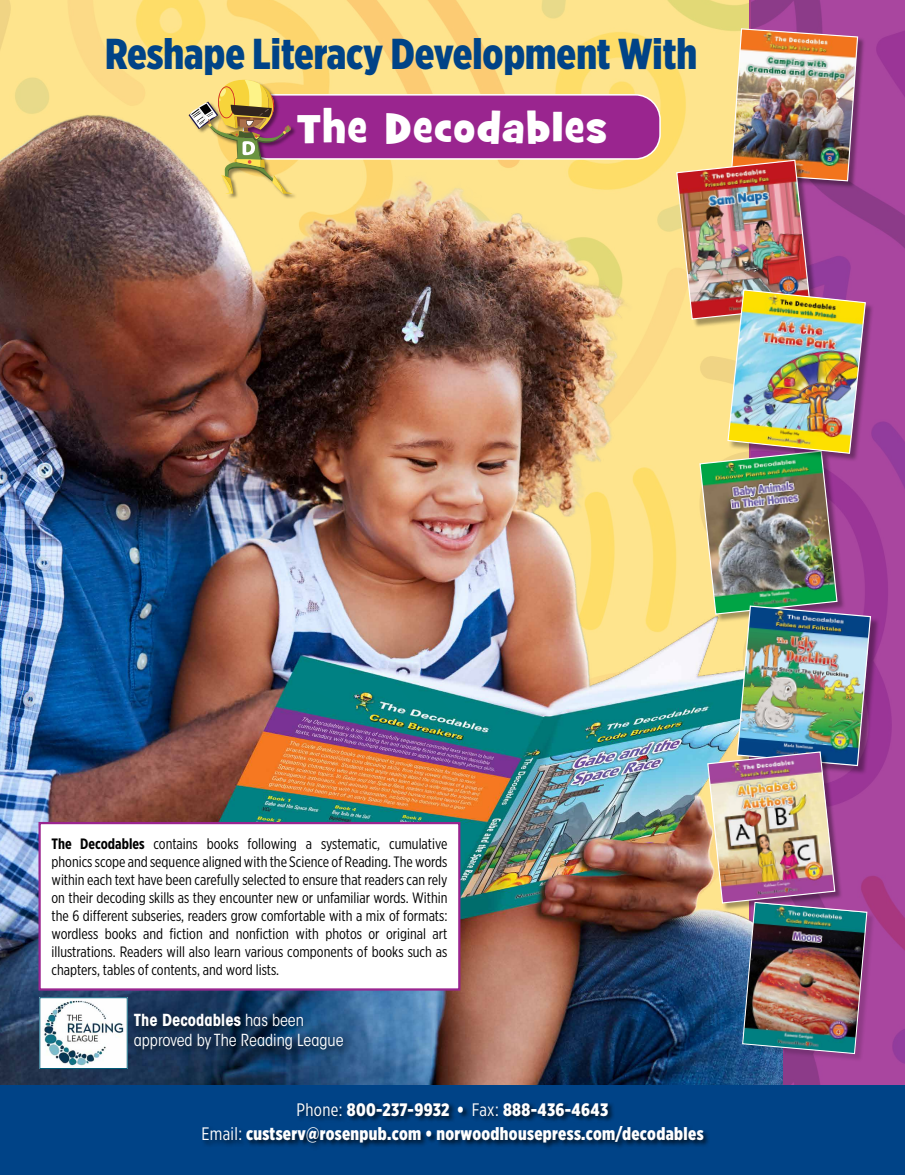
<style>
.page{position:relative;width:905px;height:1175px;background:#fff}
.page>*{position:absolute;margin:0;border:0;box-sizing:border-box;transform-origin:0 0}
.t1{font:900 43.2px "Gotham X Narrow";color:#004387}
.t2{font:42px "Grilled Cheese BTN";letter-spacing:.05em;color:#fff}
.t3{font:900 18px/24px "Gotham X Narrow";letter-spacing:.02em;color:#fff;text-align:center}
.t4{font:condensed 16.5px/19.8px "ITC Avant Garde Std";color:#fff}
.t5{font:15px/18px "Gotham X Narrow";color:#000;text-align:justify}
.s1{font-weight:700}
.s2{font-weight:400}
</style>
<div class="page">
<svg style="left:0;top:0;width:749px;height:98px;background:#fcdf84"></svg>
<svg style="left:749px;top:0;width:155px;height:1085px;background:#a4429b"></svg>
<img style="left:0;top:98px;width:783px;height:987px">
<img style="left:42px;top:999px;width:83px;height:67px">
<div style="left:130px;top:1008px;width:224px;height:51px;background:#000;opacity:.75"></div>
<div style="left:40px;top:823px;width:419px;height:166px;background:#fff"></div>
<div style="left:38px;top:822px;width:422px;height:168px;border:2px solid #9a258f"></div>
<div style="left:0;top:1085px;width:904px;height:89px;background:#004387"></div>
<div style="left:201px;top:1101px;width:509px;height:49px;background:#000;opacity:.75"></div>
<div style="left:737px;top:607px;width:142px;height:168px;background:#000;opacity:.35"></div>
<div style="left:743px;top:903px;width:132px;height:159px;background:#000;opacity:.15"></div>
<div style="left:243px;top:95px;width:417px;height:64px;background:#9a258f;border-radius:25px"></div>
<div style="left:243px;top:94px;width:417px;height:66px;border:2px solid #fff;border-radius:25px"></div>
<div style="left:189px;top:80px;width:108px;height:119px;background:#000;opacity:.45"></div>
<img style="left:188px;top:80px;width:104px;height:114px">
<div style="left:728px;top:290px;width:146px;height:172px;background:#000;opacity:.35"></div>
<img style="left:675px;top:28px;width:196px;height:1026px">
<h1 class="t1" style="left:105px;top:27px;width:593px">Reshape Literacy Development With</h1>
<h2 class="t2" style="left:297px;top:100px;width:311px">The Decodables</h2>
<p class="t5" style="left:52px;top:834px;width:397px"><span class="s1">The Decodables</span> contains books following a systematic, cumulative phonics scope and sequence aligned with the Science of Reading. The words within each text have been carefully selected to ensure that readers can rely on their decoding skills as they encounter new or unfamiliar words. Within the 6 different subseries, readers grow comfortable with a mix of formats: wordless books and fiction and nonfiction with photos or original art illustrations. Readers will also learn various components of books such as chapters, tables of contents, and word lists.</p>
<p class="t4" style="left:134px;top:1010px;width:211px"><span class="s1">The Decodables</span> has been approved by The Reading League</p>
<p class="t3" style="left:201px;top:1097px;width:503px"><span class="s2">Phone:</span> 800-237-9932 • <span class="s2">Fax:</span> 888-436-4643<br><span class="s2">Email:</span> custserv@rosenpub.com • norwoodhousepress.com/decodables</p>
</div>
